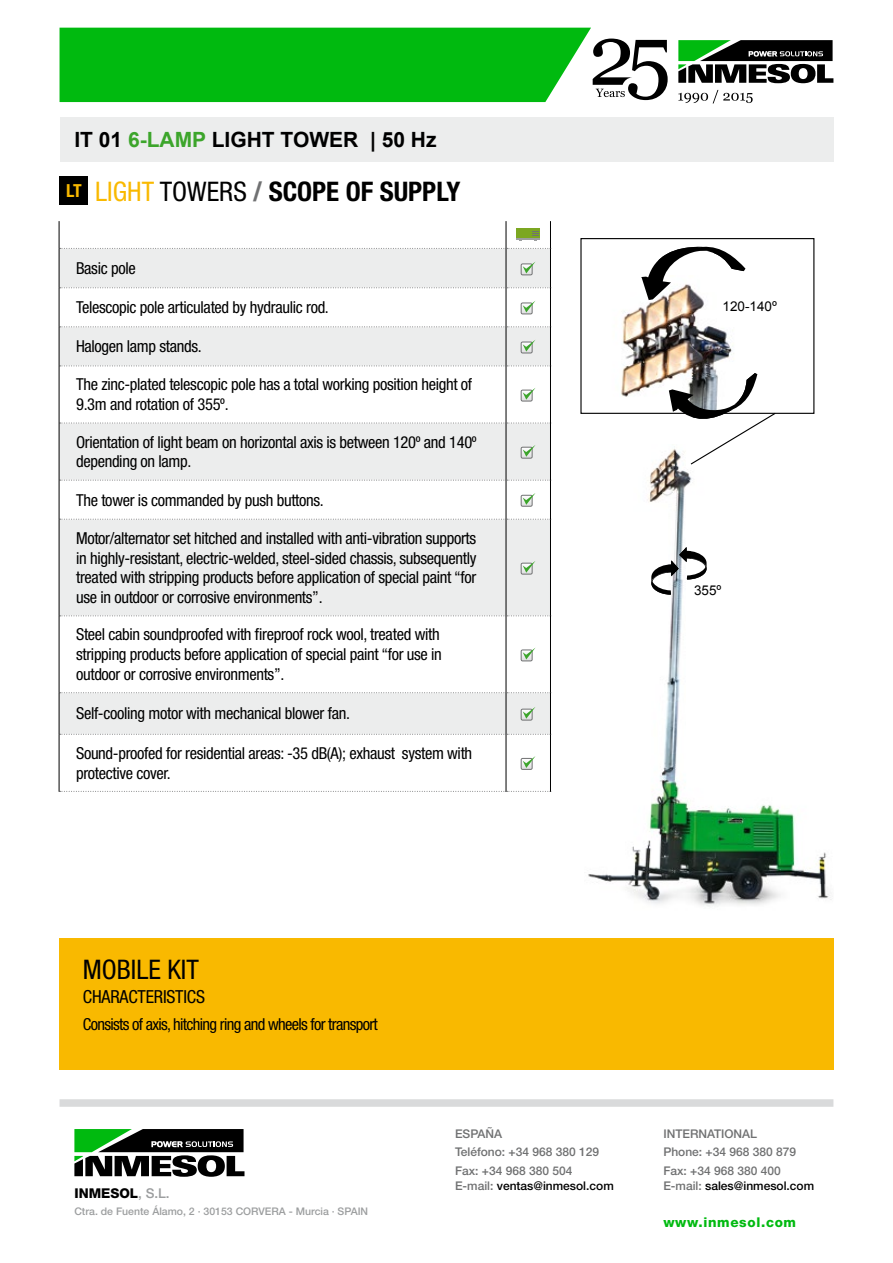
<style>
.page{position:relative;width:893px;height:1263px;background:#fff}
.page>*{position:absolute;margin:0;border:0;box-sizing:border-box;transform-origin:0 0}
.t1{font:700 condensed 27px "Helvetica Neue LT Std";color:#000}
.t2{font:condensed 27px "Helvetica Neue LT Std";color:#000}
.t3{font:700 21px "Arial";color:#000}
.t4{font:condensed 18px "Helvetica Neue LT Std";letter-spacing:-.01em;color:#000}
.t5{font:condensed 16.5px/19.8px "Helvetica Neue LT Std";letter-spacing:-.02em;color:#000}
.t6{font:condensed 16.5px "Helvetica Neue LT Std";letter-spacing:-.04em;color:#000}
.t7{font:800 13.5px "Helvetica Neue LT Std";letter-spacing:.05em;color:#01ba10}
.t8{font:800 13.5px "Helvetica Neue LT Std";color:#000}
.t9{font:13.5px "Arial";color:#000}
.t10{font:500 12px/18.6px "Helvetica Neue LT Std";color:#707172}
.t11{font:500 12px "Helvetica Neue LT Std";color:#000}
.t12{font:500 10.5px "Helvetica Neue LT Std";color:#9c9e9f}
.s1{color:#3ca52b}
.s2{font-size:18px;color:#f9b900}
.s3{font-weight:400;color:#f9b900}
.s4{font-weight:400}
.s5{color:#707172}
.s6{font-weight:500;color:#9c9e9f}
</style>
<div class="page">
<div style="left:60px;top:1099px;width:773px;height:8px;background:#d9dadb"></div>
<svg style="left:74px;top:1129px;width:170px;height:48px"></svg>
<svg style="left:678px;top:90px;width:75px;height:13px"></svg>
<svg style="left:678px;top:40px;width:155px;height:43px"></svg>
<svg style="left:60px;top:28px;width:608px;height:74px;background:#20bb2c"></svg>
<div style="left:60px;top:176px;width:28px;height:29px;background:#000"></div>
<div style="left:60px;top:249px;width:490px;height:38px;background:#eceded"></div>
<svg style="left:60px;top:288px;width:490px;height:503px"></svg>
<hr style="left:506px;top:248px;width:1px;height:40px;background:#000">
<hr style="left:506px;top:288px;width:1px;height:39px;background:#000">
<hr style="left:506px;top:327px;width:1px;height:39px;background:#000">
<hr style="left:506px;top:366px;width:1px;height:57px;background:#000">
<hr style="left:506px;top:423px;width:1px;height:57px;background:#000">
<hr style="left:506px;top:480px;width:1px;height:39px;background:#000">
<hr style="left:506px;top:519px;width:1px;height:97px;background:#000">
<hr style="left:506px;top:616px;width:1px;height:77px;background:#000">
<hr style="left:506px;top:693px;width:1px;height:41px;background:#000">
<hr style="left:506px;top:734px;width:1px;height:58px;background:#000">
<svg style="left:60px;top:287px;width:490px;height:1px"></svg>
<svg style="left:60px;top:326px;width:490px;height:1px"></svg>
<svg style="left:60px;top:366px;width:490px;height:1px"></svg>
<svg style="left:60px;top:423px;width:490px;height:1px"></svg>
<svg style="left:60px;top:480px;width:490px;height:1px"></svg>
<svg style="left:60px;top:519px;width:490px;height:1px"></svg>
<svg style="left:60px;top:615px;width:490px;height:1px"></svg>
<svg style="left:60px;top:692px;width:490px;height:1px"></svg>
<svg style="left:60px;top:734px;width:490px;height:1px"></svg>
<svg style="left:60px;top:791px;width:490px;height:1px"></svg>
<hr style="left:59px;top:248px;width:1px;height:40px;background:#000">
<hr style="left:550px;top:248px;width:1px;height:40px;background:#000">
<hr style="left:59px;top:288px;width:1px;height:39px;background:#000">
<hr style="left:550px;top:288px;width:1px;height:39px;background:#000">
<hr style="left:59px;top:327px;width:1px;height:39px;background:#000">
<hr style="left:550px;top:327px;width:1px;height:39px;background:#000">
<hr style="left:59px;top:366px;width:1px;height:57px;background:#000">
<hr style="left:550px;top:366px;width:1px;height:57px;background:#000">
<hr style="left:59px;top:423px;width:1px;height:57px;background:#000">
<hr style="left:550px;top:423px;width:1px;height:57px;background:#000">
<hr style="left:59px;top:480px;width:1px;height:39px;background:#000">
<hr style="left:550px;top:480px;width:1px;height:39px;background:#000">
<hr style="left:59px;top:519px;width:1px;height:97px;background:#000">
<hr style="left:550px;top:519px;width:1px;height:97px;background:#000">
<hr style="left:59px;top:616px;width:1px;height:77px;background:#000">
<hr style="left:550px;top:616px;width:1px;height:77px;background:#000">
<hr style="left:59px;top:693px;width:1px;height:41px;background:#000">
<hr style="left:550px;top:693px;width:1px;height:41px;background:#000">
<hr style="left:59px;top:734px;width:1px;height:58px;background:#000">
<hr style="left:550px;top:734px;width:1px;height:58px;background:#000">
<svg style="left:59px;top:221px;width:492px;height:28px"></svg>
<svg style="left:521px;top:261px;width:14px;height:14px"></svg>
<svg style="left:521px;top:301px;width:14px;height:13px"></svg>
<svg style="left:521px;top:340px;width:14px;height:13px"></svg>
<svg style="left:521px;top:388px;width:14px;height:13px"></svg>
<svg style="left:521px;top:445px;width:14px;height:13px"></svg>
<svg style="left:521px;top:493px;width:14px;height:13px"></svg>
<svg style="left:521px;top:561px;width:14px;height:13px"></svg>
<svg style="left:521px;top:647px;width:14px;height:14px"></svg>
<svg style="left:521px;top:707px;width:14px;height:13px"></svg>
<svg style="left:521px;top:756px;width:14px;height:13px"></svg>
<div style="left:60px;top:938px;width:774px;height:131px;background:#f9b900"></div>
<img style="left:588px;top:455px;width:244px;height:452px">
<svg style="left:651px;top:547px;width:55px;height:48px"></svg>
<img style="left:621px;top:300px;width:113px;height:97px">
<div style="left:580px;top:238px;width:234px;height:176px;border:1px solid #000"></div>
<svg style="left:641px;top:246px;width:104px;height:54px"></svg>
<svg style="left:669px;top:373px;width:108px;height:93px"></svg>
<div style="left:60px;top:117px;width:773px;height:45px;background:#eceded"></div>
<p class="t3" style="left:74px;top:126px;width:364px">IT 01 <span class="s1">6-LAMP</span> LIGHT TOWER | 50 Hz</p>
<h1 class="t1" style="left:66px;top:175px;width:396px"><span class="s2">LT</span> <span class="s3">LIGHT</span> <span class="s4">TOWERS</span> <span class="s5">/</span> SCOPE OF SUPPLY</h1>
<p class="t5" style="left:76px;top:258px;width:61px">Basic pole</p>
<p class="t5" style="left:76px;top:297px;width:254px">Telescopic pole articulated by hydraulic rod.</p>
<p class="t5" style="left:76px;top:336px;width:127px">Halogen lamp stands.</p>
<p class="t5" style="left:76px;top:375px;width:398px">The zinc-plated telescopic pole has a total working position height of<br>9.3m and rotation of 355º.</p>
<p class="t5" style="left:76px;top:432px;width:402px">Orientation of light beam on horizontal axis is between 120º and 140º depending on lamp.</p>
<p class="t5" style="left:76px;top:490px;width:249px">The tower is commanded by push buttons.</p>
<p class="t5" style="left:76px;top:528px;width:402px;text-align:justify">Motor/alternator set hitched and installed with anti-vibration supports in highly-resistant, electric-welded, steel-sided chassis, subsequently treated with stripping products before application of special paint “for use in outdoor or corrosive environments”.</p>
<p class="t5" style="left:76px;top:625px;width:367px">Steel cabin soundproofed with fireproof rock wool, treated with stripping products before application of special paint “for use in outdoor or corrosive environments”.</p>
<p class="t5" style="left:76px;top:703px;width:275px">Self-cooling motor with mechanical blower fan.</p>
<p class="t5" style="left:76px;top:743px;width:398px">Sound-proofed for residential areas: -35 dB(A); exhaust system with protective cover.</p>
<p class="t9" style="left:722px;top:297px;width:56px">120-140º</p>
<p class="t9" style="left:694px;top:581px;width:29px">355º</p>
<h1 class="t2" style="left:83px;top:954px;width:118px">MOBILE KIT</h1>
<p class="t4" style="left:83px;top:986px;width:124px">CHARACTERISTICS</p>
<p class="t6" style="left:83px;top:1014px;width:296px">Consists of axis, hitching ring and wheels for transport</p>
<p class="t8" style="left:74px;top:1185px;width:97px">INMESOL<span class="s6">, S.L.</span></p>
<p class="t12" style="left:74px;top:1205px;width:295px">Ctra. de Fuente Álamo, 2 · 30153 CORVERA - Murcia · SPAIN</p>
<p class="t10" style="left:455px;top:1124px;width:146px">ESPAÑA<br>Teléfono: +34 968 380 129<br>Fax: +34 968 380 504</p>
<p class="t11" style="left:455px;top:1178px;width:160px"><span class="s5">E-mail:</span> ventas@inmesol.com</p>
<p class="t10" style="left:663px;top:1124px;width:134px">INTERNATIONAL<br>Phone: +34 968 380 879<br>Fax: +34 968 380 400</p>
<p class="t11" style="left:663px;top:1178px;width:152px"><span class="s5">E-mail:</span> sales@inmesol.com</p>
<p class="t7" style="left:663px;top:1214px;width:134px">www.inmesol.com</p>
</div>
